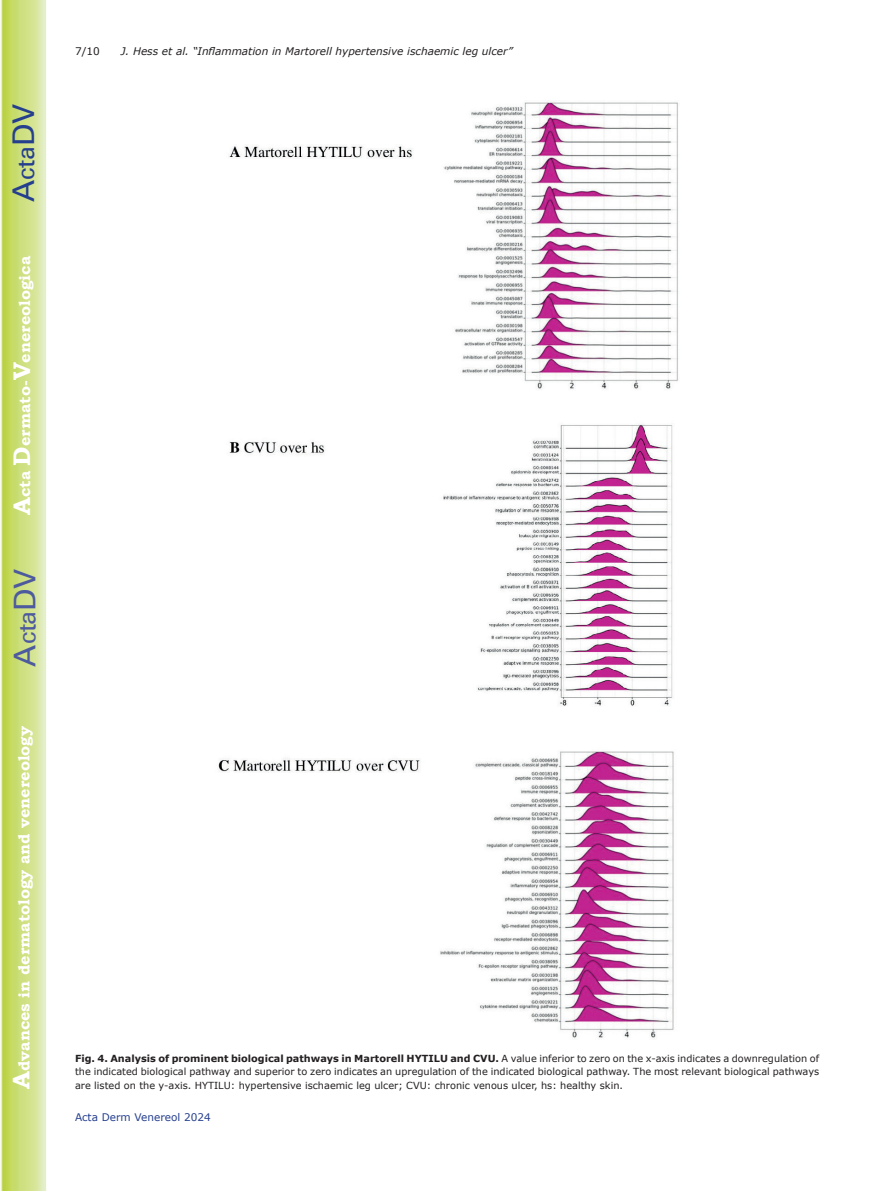
<style>
.page{position:relative;width:893px;height:1191px;background:#fff}
.page>*{position:absolute;margin:0;border:0;box-sizing:border-box;transform-origin:0 0}
.t1{font:30px "Univers";color:#4d5a9e}
.t2{font:30px "Univers";color:#253f8e}
.t3{font:700 15.75px "Bookman Old Style";color:#fff}
.t4{font:italic 10.5px "Verdana";color:#231f20}
.t5{font:10.5px "Verdana";color:#253f8e}
.t6{font:10.5px "Verdana";color:#231f20}
.t7{font:9.75px/13.5px "Verdana";color:#231f20;text-align:justify}
.s1{font-size:24px}
.s2{font-weight:700}
</style>
<div class="page">
<svg style="left:1px;top:0;width:45px;height:1191px;background:#cfe084"></svg>
<img style="left:218px;top:102px;width:460px;height:937px">
<h1 class="t2" style="left:6px;top:202px;width:100px;rotate:-90deg">A<span class="s1">cta</span>DV</h1>
<h2 class="t3" style="left:15px;top:515px;width:260px;rotate:-90deg"><span class="s1">A</span>cta <span class="s1">D</span>ermato-<span class="s1">V</span>enereologica</h2>
<h1 class="t1" style="left:7px;top:666px;width:100px;rotate:-90deg">A<span class="s1">cta</span>DV</h1>
<h2 class="t3" style="left:15px;top:1088px;width:364px;rotate:-90deg"><span class="s1">A</span>dvances in dermatology and venereology</h2>
<p class="t6" style="left:75px;top:44px;width:26px">7/10</p>
<p class="t4" style="left:121px;top:44px;width:393px">J. Hess et al. “Inflammation in Martorell hypertensive ischaemic leg ulcer”</p>
<p class="t7" style="left:75px;top:1051px;width:746px"><span class="s2">Fig. 4. Analysis of prominent biological pathways in Martorell HYTILU and CVU.</span> A value inferior to zero on the x-axis indicates a downregulation of the indicated biological pathway and superior to zero indicates an upregulation of the indicated biological pathway. The most relevant biological pathways are listed on the y-axis. HYTILU: hypertensive ischaemic leg ulcer; CVU: chronic venous ulcer, hs: healthy skin.</p>
<p class="t5" style="left:75px;top:1110px;width:137px">Acta Derm Venereol 2024</p>
</div>
